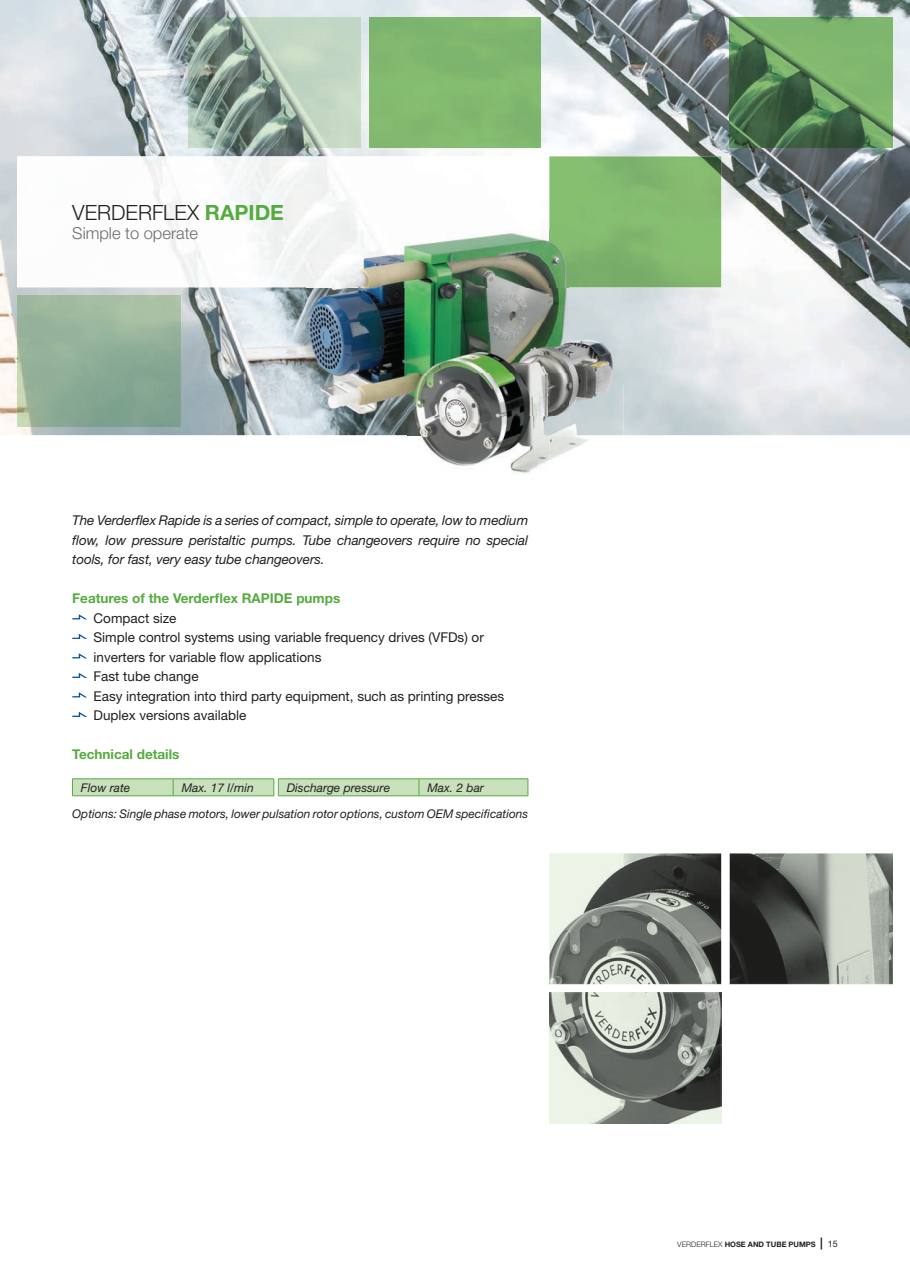
<style>
.page{position:relative;width:910px;height:1280px;background:#fff}
.page>*{position:absolute;margin:0;border:0;box-sizing:border-box;transform-origin:0 0}
.t1{font:300 21px "Helvetica Neue LT Std";color:#231f20}
.t2{font:300 16.5px "Helvetica Neue LT Std";color:#6c6d70}
.t3{font:13.5px/19.5px "Helvetica Neue LT Std";color:#231f20}
.t4{font:italic 13.5px/19.5px "Helvetica Neue LT Std";letter-spacing:-.01em;color:#231f20;text-align:justify}
.t5{font:700 13.5px "Helvetica Neue LT Std";color:#56ab40}
.t6{font:italic 12px "Helvetica Neue LT Std";color:#231f20}
.t7{font:700 7.5px "Helvetica Neue LT Std";color:#231f20}
.s1{font-weight:700;color:#56ab40}
.s2{font-weight:300}
.s3{font-size:12px}
.s4{font-weight:400;font-size:9px}
</style>
<div class="page">
<img style="left:0;top:0;width:910px;height:435px">
<img style="left:189px;top:17px;width:172px;height:131px">
<img style="left:730px;top:17px;width:163px;height:131px">
<div style="left:369px;top:17px;width:172px;height:131px;background:#81b86f"></div>
<img style="left:549px;top:156px;width:172px;height:131px">
<img style="left:17px;top:296px;width:163px;height:131px">
<img style="left:17px;top:156px;width:524px;height:131px">
<svg style="left:72px;top:614px;width:15px;height:5px"></svg>
<svg style="left:72px;top:634px;width:15px;height:5px"></svg>
<svg style="left:72px;top:653px;width:15px;height:5px"></svg>
<svg style="left:72px;top:673px;width:15px;height:5px"></svg>
<svg style="left:72px;top:692px;width:15px;height:5px"></svg>
<svg style="left:72px;top:712px;width:15px;height:5px"></svg>
<hr style="left:72px;top:778px;width:101px;height:1px;background:#56ab40">
<hr style="left:173px;top:778px;width:101px;height:1px;background:#56ab40">
<hr style="left:278px;top:778px;width:141px;height:1px;background:#56ab40">
<hr style="left:419px;top:778px;width:109px;height:1px;background:#56ab40">
<svg style="left:72px;top:779px;width:457px;height:17px;background:#c4deb8"></svg>
<hr style="left:72px;top:795px;width:101px;height:1px;background:#56ab40">
<hr style="left:173px;top:795px;width:101px;height:1px;background:#56ab40">
<hr style="left:278px;top:795px;width:141px;height:1px;background:#56ab40">
<hr style="left:419px;top:795px;width:109px;height:1px;background:#56ab40">
<img style="left:541px;top:230px;width:8px;height:47px">
<img style="left:307px;top:287px;width:209px;height:36px">
<img style="left:516px;top:277px;width:53px;height:46px">
<img style="left:307px;top:323px;width:105px;height:46px">
<img style="left:412px;top:323px;width:157px;height:10px">
<img style="left:307px;top:369px;width:100px;height:46px">
<img style="left:549px;top:230px;width:20px;height:57px">
<img style="left:307px;top:230px;width:234px;height:57px">
<img style="left:419px;top:436px;width:118px;height:38px">
<img style="left:407px;top:435px;width:130px;height:1px">
<img style="left:537px;top:384px;width:86px;height:83px">
<img style="left:569px;top:333px;width:54px;height:51px">
<img style="left:407px;top:415px;width:130px;height:20px">
<img style="left:407px;top:333px;width:162px;height:82px">
<svg style="left:730px;top:853px;width:163px;height:131px;background:#727771"></svg>
<svg style="left:549px;top:993px;width:172px;height:130px;background:#91978f"></svg>
<svg style="left:549px;top:853px;width:172px;height:131px;background:#80867f"></svg>
<h1 class="t1" style="left:72px;top:199px;width:213px">VERDERFLEX <span class="s1">RAPIDE</span></h1>
<p class="t2" style="left:72px;top:223px;width:127px">Simple to operate</p>
<p class="t4" style="left:72px;top:510px;width:457px">The Verderflex Rapide is a series of compact, simple to operate, low to medium flow, low pressure peristaltic pumps. Tube changeovers require no special tools, for fast, very easy tube changeovers.</p>
<p class="t5" style="left:72px;top:590px;width:270px">Features of the Verderflex RAPIDE pumps</p>
<p class="t3" style="left:94px;top:608px;width:412px">Compact size<br>Simple control systems using variable frequency drives (VFDs) or inverters for variable ow applications<br>Fast tube change<br>Easy integration into third party equipment, such as printing presses Duplex versions available</p>
<p class="t5" style="left:72px;top:746px;width:109px">Technical details</p>
<p class="t6" style="left:81px;top:780px;width:51px">Flow rate</p>
<p class="t6" style="left:182px;top:780px;width:74px">Max. 17 l/min</p>
<p class="t6" style="left:287px;top:780px;width:105px">Discharge pressure</p>
<p class="t6" style="left:427px;top:780px;width:58px">Max. 2 bar</p>
<p class="t6" style="left:72px;top:806px;width:457px">Options: Single phase motors, lower pulsation rotor options, custom OEM specifications</p>
<p class="t7" style="left:677px;top:1239px;width:162px"><span class="s2">VERDERFLEX</span> HOSE AND TUBE PUMPS <span class="s3">|</span> <span class="s4">15</span></p>
</div>
